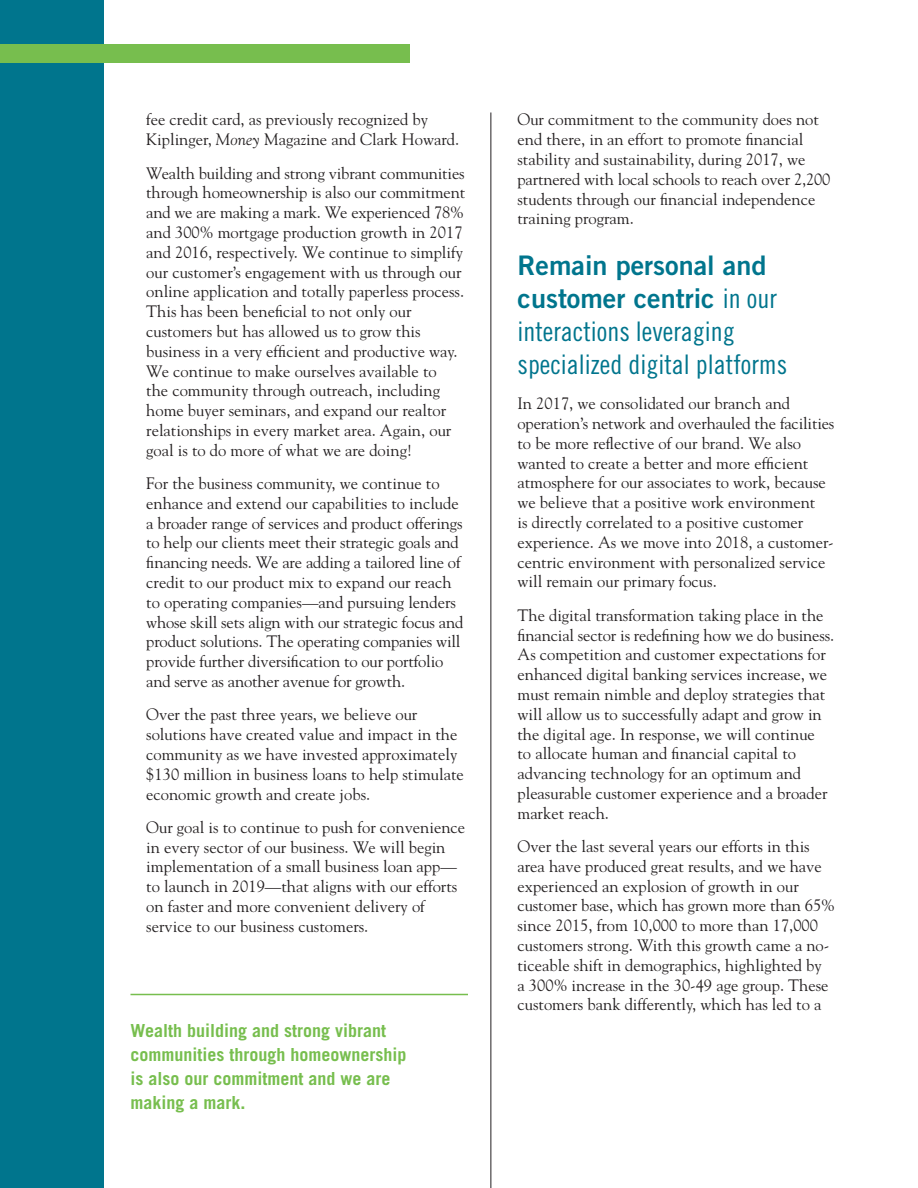
<style>
.page{position:relative;width:918px;height:1188px;background:#fff}
.page>*{position:absolute;margin:0;border:0;box-sizing:border-box;transform-origin:0 0}
.t1{font:27px/33px "Trade Gothic Cond Eighteen";color:#00758d}
.t2{font:27px/33px "Trade Gothic Bold Two";color:#00758d}
.t3{font:700 18px/24px "Trade Gothic";color:#77be4e}
.t4{font:16.5px/19.8px "Goudy";color:#231f20}
.s1{font-style:italic}
.s2{font-family:"Trade Gothic Cond Eighteen"}
</style>
<div class="page">
<hr style="left:490px;top:112px;width:1px;height:1076px;background:#231f20">
<div style="left:0;top:0;width:104px;height:1188px;background:#00758d"></div>
<div style="left:0;top:45px;width:410px;height:18px;background:#77be4e"></div>
<hr style="left:130px;top:994px;width:338px;height:1px;background:#77be4e">
<p class="t4" style="left:146px;top:109px;width:315px">fee credit card, as previously recognized by<br>Kiplinger, <span class="s1">Money</span> Magazine and Clark Howard.</p>
<p class="t4" style="left:146px;top:162px;width:321px">Wealth building and strong vibrant communities through homeownership is also our commitment and we are making a mark. We experienced 78% and 300% mortgage production growth in 2017 and 2016, respectively. We continue to simplify our customer’s engagement with us through our online application and totally paperless process.<br>This has been beneficial to not only our customers but has allowed us to grow this business in a very efficient and productive way.<br>We continue to make ourselves available to<br>the community through outreach, including home buyer seminars, and expand our realtor relationships in every market area. Again, our goal is to do more of what we are doing!</p>
<p class="t4" style="left:146px;top:473px;width:319px">For the business community, we continue to enhance and extend our capabilities to include a broader range of services and product offerings to help our clients meet their strategic goals and financing needs. We are adding a tailored line of credit to our product mix to expand our reach to operating companies—and pursuing lenders whose skill sets align with our strategic focus and product solutions. The operating companies will provide further diversification to our portfolio and serve as another avenue for growth.</p>
<p class="t4" style="left:146px;top:704px;width:319px">Over the past three years, we believe our solutions have created value and impact in the community as we have invested approximately $130 million in business loans to help stimulate economic growth and create jobs.</p>
<p class="t4" style="left:146px;top:817px;width:320px">Our goal is to continue to push for convenience in every sector of our business. We will begin implementation of a small business loan app— to launch in 2019—that aligns with our efforts on faster and more convenient delivery of service to our business customers.</p>
<p class="t3" style="left:130px;top:1019px;width:277px">Wealth building and strong vibrant communities through homeownership is also our commitment and we are making a mark.</p>
<p class="t4" style="left:518px;top:109px;width:315px">Our commitment to the community does not end there, in an effort to promote financial stability and sustainability, during 2017, we partnered with local schools to reach over 2,200 students through our financial independence training program.</p>
<h1 class="t2" style="left:518px;top:249px;width:261px">Remain personal and customer centric <span class="s2">in our</span></h1>
<h1 class="t1" style="left:518px;top:315px;width:271px">interactions leveraging specialized digital platforms</h1>
<p class="t4" style="left:518px;top:393px;width:318px">In 2017, we consolidated our branch and operation’s network and overhauled the facilities to be more reflective of our brand. We also wanted to create a better and more efficient atmosphere for our associates to work, because we believe that a positive work environment<br>is directly correlated to a positive customer experience. As we move into 2018, a customer&shy;centric environment with personalized service will remain our primary focus.</p>
<p class="t4" style="left:518px;top:605px;width:318px">The digital transformation taking place in the financial sector is redefining how we do business.<br>As competition and customer expectations for enhanced digital banking services increase, we must remain nimble and deploy strategies that will allow us to successfully adapt and grow in the digital age. In response, we will continue<br>to allocate human and financial capital to advancing technology for an optimum and pleasurable customer experience and a broader market reach.</p>
<p class="t4" style="left:518px;top:836px;width:319px">Over the last several years our efforts in this area have produced great results, and we have experienced an explosion of growth in our customer base, which has grown more than 65% since 2015, from 10,000 to more than 17,000 customers strong. With this growth came a no&shy;ticeable shift in demographics, highlighted by<br>a 300% increase in the 30-49 age group. These customers bank differently, which has led to a</p>
</div>
